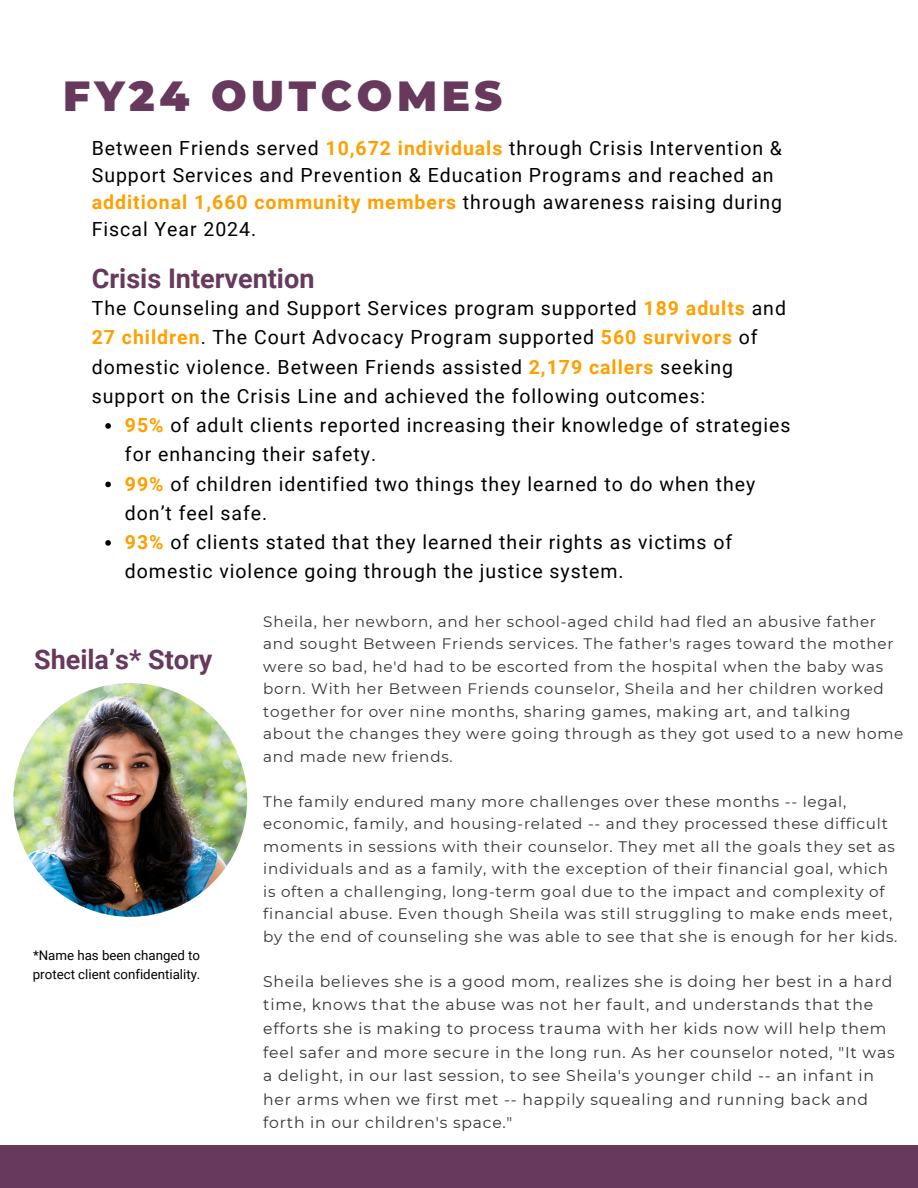
<style>
.page{position:relative;width:918px;height:1188px;background:#fff}
.page>*{position:absolute;margin:0;border:0;box-sizing:border-box;transform-origin:0 0}
.t1{font:900 42px "Montserrat";letter-spacing:.11em;color:#67395d}
.t2{font:700 27px "Roboto";color:#67395d}
.t3{font:19.5px/29.2px "Roboto";letter-spacing:.05em;color:#000}
.t4{font:15.6px/23.7px "Montserrat";letter-spacing:.05em;color:#333}
.t5{font:15.15px/22.5px "Montserrat";letter-spacing:.05em;color:#333}
.t6{font:13.35px/18.3px "Roboto";color:#000}
.s1{font-weight:700;color:#ff9f00}
</style>
<div class="page">
<div style="left:0;top:1146px;width:918px;height:42px;background:#67395d"></div>
<img style="left:13px;top:683px;width:234px;height:234px;border-radius:50%">
<svg style="left:105px;top:423px;width:6px;height:6px"></svg>
<svg style="left:105px;top:482px;width:6px;height:5px"></svg>
<svg style="left:105px;top:540px;width:6px;height:6px"></svg>
<h3 class="t1" style="left:63px;top:70px;width:441px">FY24 OUTCOMES</h3>
<h2 class="t3" style="left:92px;top:135px;width:692px;line-height:27px">Between Friends served <span class="s1">10,672 individuals</span> through Crisis Intervention &amp; Support Services and Prevention &amp; Education Programs and reached an <span class="s1">additional 1,660 community members</span> through awareness raising during Fiscal Year 2024.</h2>
<h3 class="t2" style="left:92px;top:263px;width:224px">Crisis Intervention</h3>
<p class="t3" style="left:92px;top:294px;width:696px">The Counseling and Support Services program supported <span class="s1">189 adults</span> and <span class="s1">27 children</span>. The Court Advocacy Program supported <span class="s1">560 survivors</span> of domestic violence. Between Friends assisted <span class="s1">2,179 callers</span> seeking support on the Crisis Line and achieved the following outcomes:</p>
<p class="t3" style="left:125px;top:411px;width:667px"><span class="s1">95%</span> of adult clients reported increasing their knowledge of strategies for enhancing their safety.</p>
<p class="t3" style="left:125px;top:469px;width:632px"><span class="s1">99%</span> of children identified two things they learned to do when they don’t feel safe.</p>
<h2 class="t3" style="left:125px;top:528px;width:609px"><span class="s1">93%</span> of clients stated that they learned their rights as victims of domestic violence going through the justice system.</h2>
<p class="t5" style="left:263px;top:610px;width:642px">Sheila, her newborn, and her school-aged child had fled an abusive father and sought Between Friends services. The father's rages toward the mother were so bad, he'd had to be escorted from the hospital when the baby was born. With her Between Friends counselor, Sheila and her children worked together for over nine months, sharing games, making art, and talking<br>about the changes they were going through as they got used to a new home and made new friends.</p>
<p class="t5" style="left:263px;top:790px;width:636px">The family endured many more challenges over these months -- legal, economic, family, and housing-related -- and they processed these difficult moments in sessions with their counselor. They met all the goals they set as individuals and as a family, with the exception of their financial goal, which is often a challenging, long-term goal due to the impact and complexity of financial abuse. Even though Sheila was still struggling to make ends meet, by the end of counseling she was able to see that she is enough for her kids.</p>
<h4 class="t4" style="left:263px;top:969px;width:633px">Sheila believes she is a good mom, realizes she is doing her best in a hard time, knows that the abuse was not her fault, and understands that the efforts she is making to process trauma with her kids now will help them feel safer and more secure in the long run. As her counselor noted, "It was a delight, in our last session, to see Sheila's younger child -- an infant in her arms when we first met -- happily squealing and running back and forth in our children's space."</h4>
<h4 class="t2" style="left:34px;top:644px;width:180px">Sheila’s* Story</h4>
<h4 class="t6" style="left:33px;top:947px;width:169px">*Name has been changed to protect client confidentiality.</h4>
</div>
